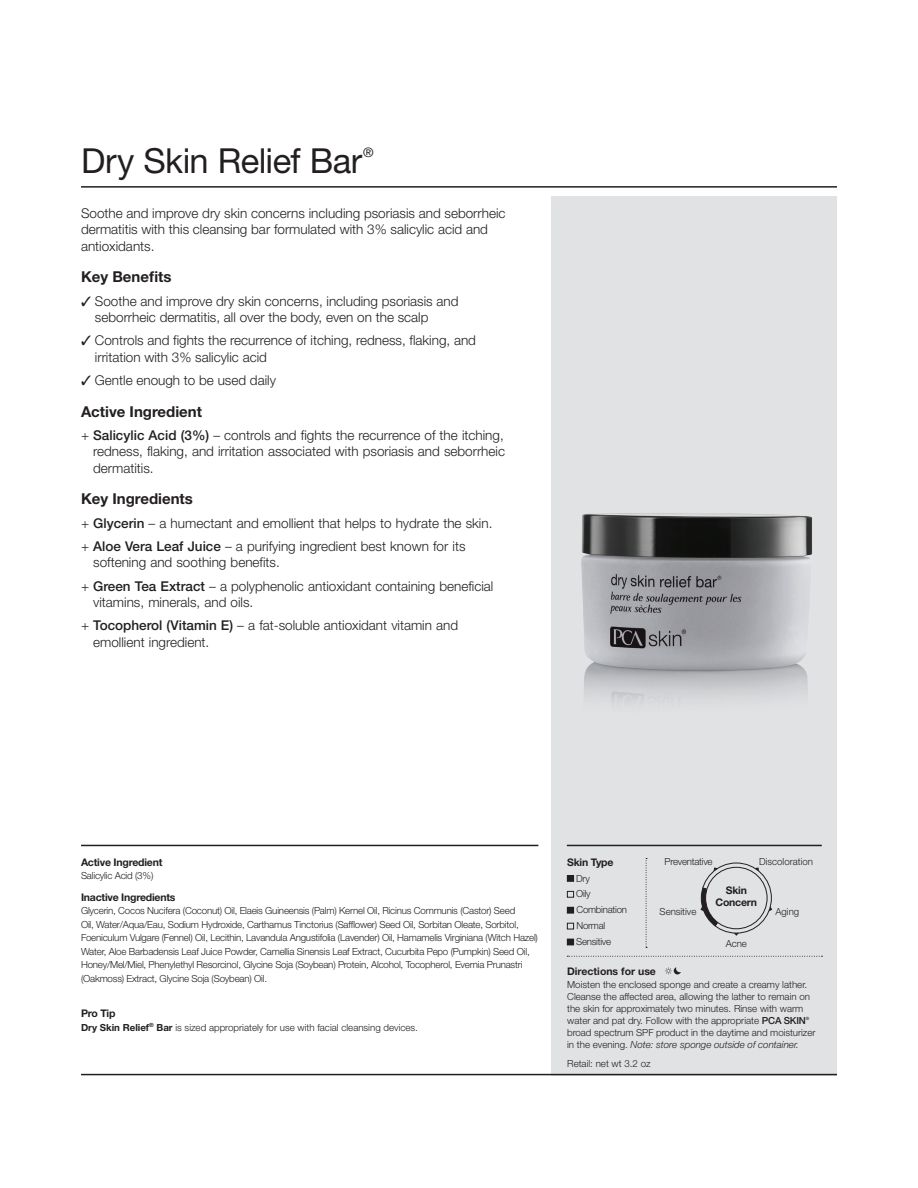
<style>
.page{position:relative;width:918px;height:1188px;background:#fff}
.page>*{position:absolute;margin:0;border:0;box-sizing:border-box;transform-origin:0 0}
.t1{font:34.5px "Helvetica Neue LT Std";letter-spacing:-.015em;color:#231f20}
.t2{font:700 15px "Helvetica Neue LT Std";color:#231f20}
.t3{font:300 13.5px/16.5px "Helvetica Neue LT Std";color:#231f20}
.t4{font:13.05px "Helvetica Neue LT Std";color:#231f20}
.t5{font:700 10.5px/12px "Helvetica Neue LT Std";letter-spacing:-.02em;color:#231f20;text-align:center}
.t6{font:700 10.5px "Helvetica Neue LT Std";color:#231f20}
.t7{font:300 9.75px/13.5px "Helvetica Neue LT Std";letter-spacing:-.02em;color:#231f20}
.t8{font:300 9.75px/12px "Helvetica Neue LT Std";color:#231f20}
.t9{font:500 4.35px "Helvetica Neue LT Std";color:#231f20}
.s1{font-weight:500}
.s2{font-weight:700}
.s3{font-style:italic}
</style>
<div class="page">
<div style="left:552px;top:196px;width:285px;height:879px;background:#e1e2e4"></div>
<hr style="left:81px;top:186px;width:756px;height:2px;background:#231f20">
<hr style="left:81px;top:845px;width:457px;height:1px;background:#231f20">
<hr style="left:81px;top:1074px;width:756px;height:1px;background:#231f20">
<hr style="left:567px;top:845px;width:255px;height:1px;background:#231f20">
<svg style="left:646px;top:858px;width:1px;height:90px"></svg>
<div style="left:567px;top:875px;width:7px;height:6px;background:#231f20"></div>
<div style="left:567px;top:875px;width:7px;height:7px;border:1px solid #231f20"></div>
<div style="left:567px;top:891px;width:7px;height:6px;border:1px solid #231f20"></div>
<div style="left:567px;top:907px;width:7px;height:6px;background:#231f20"></div>
<div style="left:567px;top:923px;width:7px;height:6px;border:1px solid #231f20"></div>
<div style="left:567px;top:939px;width:7px;height:6px;background:#231f20"></div>
<svg style="left:567px;top:956px;width:255px;height:1px"></svg>
<svg style="left:665px;top:967px;width:16px;height:8px"></svg>
<svg style="left:700px;top:862px;width:72px;height:74px"></svg>
<img style="left:581px;top:513px;width:231px;height:158px">
<h1 class="t1" style="left:81px;top:140px;width:283px">Dry Skin Relief Bar</h1>
<p class="t4" style="left:363px;top:145px;width:12px">®</p>
<p class="t3" style="left:81px;top:205px;width:426px">Soothe and improve dry skin concerns including psoriasis and seborrheic dermatitis with this cleansing bar formulated with 3% salicylic acid and antioxidants.</p>
<p class="t2" style="left:81px;top:268px;width:92px">Key Benefits</p>
<p class="t3" style="left:95px;top:292px;width:365px;text-indent:-14px">✓ Soothe and improve dry skin concerns, including psoriasis and seborrheic dermatitis, all over the body, even on the scalp</p>
<p class="t3" style="left:95px;top:332px;width:383px;text-indent:-14px">✓ Controls and fights the recurrence of itching, redness, flaking, and irritation with 3% salicylic acid</p>
<p class="t3" style="left:81px;top:372px;width:196px">✓ Gentle enough to be used daily</p>
<p class="t2" style="left:81px;top:402px;width:123px">Active Ingredient</p>
<p class="t3" style="left:93px;top:427px;width:413px;text-align:justify;text-indent:-12px">+ <span class="s1">Salicylic Acid (3%)</span> – controls and fights the recurrence of the itching, redness, flaking, and irritation associated with psoriasis and seborrheic dermatitis.</p>
<p class="t2" style="left:81px;top:490px;width:113px">Key Ingredients</p>
<p class="t3" style="left:81px;top:511px;width:413px;line-height:23.2px">+ <span class="s1">Glycerin</span> – a humectant and emollient that helps to hydrate the skin. + <span class="s1">Aloe Vera Leaf Juice</span> – a purifying ingredient best known for its</p>
<p class="t3" style="left:81px;top:551px;width:414px;line-height:23.2px;text-indent:12px">softening and soothing benefits.<br>+ <span class="s1">Green Tea Extract</span> – a polyphenolic antioxidant containing beneficial</p>
<p class="t3" style="left:81px;top:590px;width:379px;line-height:23.2px;text-indent:12px">vitamins, minerals, and oils.<br>+ <span class="s1">Tocopherol (Vitamin E)</span> – a fat-soluble antioxidant vitamin and</p>
<p class="t3" style="left:93px;top:633px;width:118px">emollient ingredient.</p>
<p class="t5" style="left:81px;top:856px;width:83px">Active Ingredient</p>
<p class="t7" style="left:81px;top:869px;width:74px">Salicylic Acid (3%)</p>
<p class="t5" style="left:81px;top:891px;width:96px">Inactive Ingredients</p>
<p class="t7" style="left:81px;top:904px;width:459px">Glycerin, Cocos Nucifera (Coconut) Oil, Elaeis Guineensis (Palm) Kernel Oil, Ricinus Communis (Castor) Seed<br>Oil, Water/Aqua/Eau, Sodium Hydroxide, Carthamus Tinctorius (Safflower) Seed Oil, Sorbitan Oleate, Sorbitol, Foeniculum Vulgare (Fennel) Oil, Lecithin, Lavandula Angustifolia (Lavender) Oil, Hamamelis Virginiana (Witch Hazel)<br>Water, Aloe Barbadensis Leaf Juice Powder, Camellia Sinensis Leaf Extract, Cucurbita Pepo (Pumpkin) Seed Oil, Honey/Mel/Miel, Phenylethyl Resorcinol, Glycine Soja (Soybean) Protein, Alcohol, Tocopherol, Evernia Prunastri (Oakmoss) Extract, Glycine Soja (Soybean) Oil.</p>
<p class="t5" style="left:81px;top:1007px;width:36px">Pro Tip</p>
<p class="t8" style="left:81px;top:1021px;width:338px"><span class="s2">Dry Skin Relief</span><sup>®</sup> <span class="s2">Bar</span> is sized appropriately for use with facial cleansing devices.</p>
<p class="t5" style="left:567px;top:856px;width:48px">Skin Type</p>
<p class="t7" style="left:576px;top:870px;width:52px;line-height:15.9px">Dry<br>Oily<br>Combination<br>Normal<br>Sensitive</p>
<p class="t6" style="left:567px;top:964px;width:90px">Directions for use</p>
<p class="t8" style="left:567px;top:978px;width:244px">Moisten the enclosed sponge and create a creamy lather.<br>Cleanse the affected area, allowing the lather to remain on the skin for approximately two minutes. Rinse with warm water and pat dry. Follow with the appropriate <span class="s1">PCA SKIN</span></p>
<p class="t7" style="left:665px;top:855px;width:50px">Preventative</p>
<p class="t8" style="left:759px;top:855px;width:55px">Discoloration</p>
<p class="t5" style="left:715px;top:884px;width:43px">Skin<br>Concern</p>
<p class="t8" style="left:660px;top:905px;width:38px">Sensitive</p>
<p class="t7" style="left:775px;top:904px;width:25px">Aging</p>
<p class="t7" style="left:726px;top:937px;width:23px">Acne</p>
<p class="t9" style="left:806px;top:1016px;width:5px">®</p>
<p class="t7" style="left:567px;top:1026px;width:250px;line-height:12px">broad spectrum SPF product in the daytime and moisturizer in the evening. <span class="s3">Note: store sponge outside of container.</span></p>
<p class="t8" style="left:567px;top:1057px;width:85px">Retail: net wt 3.2 oz</p>
</div>
